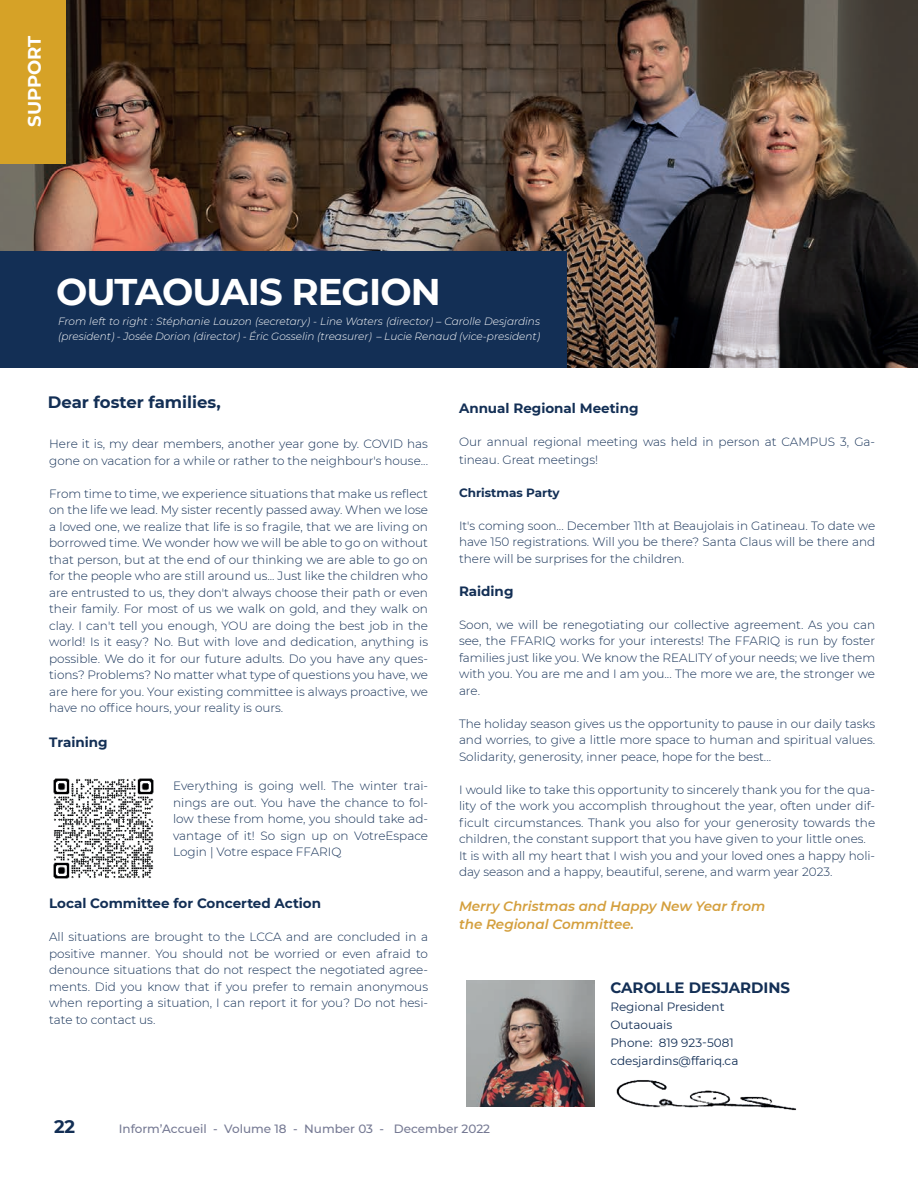
<style>
.page{position:relative;width:918px;height:1188px;background:#fff}
.page>*{position:absolute;margin:0;border:0;box-sizing:border-box;transform-origin:0 0}
.t1{font:700 37.05px "Montserrat";letter-spacing:-.025em;color:#fff}
.t2{font:700 18px "Montserrat";color:#fff}
.t3{font:700 18px "Montserrat";color:#132f55}
.t4{font:700 16.5px "Montserrat";color:#132f55}
.t5{font:700 15px "Montserrat";color:#132f55}
.t6{font:700 13.5px "Montserrat";color:#132f55}
.t7{font:italic 600 13.5px/18px "Montserrat";color:#d49f3d}
.t8{font:300 12px/16.5px "Montserrat";color:#132f55;text-align:justify}
.t9{font:12px/18px "Montserrat";color:#132f55}
.t10{font:500 12px "Montserrat";color:#757993}
.t11{font:700 12px "Montserrat";color:#132f55}
.t12{font:italic 300 10.5px/15px "Montserrat";color:#fff}
</style>
<div class="page">
<img style="left:53px;top:778px;width:101px;height:101px">
<img style="left:0;top:0;width:918px;height:368px">
<div style="left:0;top:251px;width:567px;height:117px;background:#132f55"></div>
<img style="left:467px;top:980px;width:128px;height:127px">
<img style="left:616px;top:1080px;width:181px;height:31px">
<div style="left:0;top:0;width:65px;height:163px;background:#d6a227"></div>
<h2 class="t2" style="left:21px;top:127px;width:93px;rotate:-90deg">SUPPORT</h2>
<h1 class="t1" style="left:56px;top:265px;width:386px">OUTAOUAIS REGION</h1>
<p class="t12" style="left:58px;top:313px;width:484px">From left to right : Stéphanie Lauzon (secretary) - Line Waters (director) – Carolle Desjardins (president) - Josée Dorion (director) - Éric Gosselin (treasurer) – Lucie Renaud (vice-president)</p>
<h3 class="t4" style="left:48px;top:390px;width:174px">Dear foster families,</h3>
<p class="t8" style="left:49px;top:436px;width:380px">Here it is, my dear members, another year gone by. COVID has gone on vacation for a while or rather to the neighbour's house...</p>
<p class="t8" style="left:49px;top:485px;width:380px">From time to time, we experience situations that make us reflect on the life we lead. My sister recently passed away. When we lose a loved one, we realize that life is so fragile, that we are living on borrowed time. We wonder how we will be able to go on without that person, but at the end of our thinking we are able to go on for the people who are still around us... Just like the children who are entrusted to us, they don't always choose their path or even their family. For most of us we walk on gold, and they walk on clay. I can't tell you enough, YOU are doing the best job in the world! Is it easy? No. But with love and dedication, anything is possible. We do it for our future adults. Do you have any ques&shy;tions? Problems? No matter what type of questions you have, we are here for you. Your existing committee is always proactive, we have no office hours, your reality is ours.</p>
<p class="t6" style="left:49px;top:732px;width:60px">Training</p>
<p class="t8" style="left:173px;top:777px;width:256px">Everything is going well. The winter trai&shy;nings are out. You have the chance to fol&shy;low these from home, you should take ad&shy;vantage of it! So sign up on VotreEspace Login | Votre espace FFARIQ</p>
<p class="t6" style="left:49px;top:894px;width:273px">Local Committee for Concerted Action</p>
<p class="t8" style="left:49px;top:928px;width:380px">All situations are brought to the LCCA and are concluded in a positive manner. You should not be worried or even afraid to denounce situations that do not respect the negotiated agree&shy;ments. Did you know that if you prefer to remain anonymous when reporting a situation, I can report it for you? Do not hesi&shy;tate to contact us.</p>
<p class="t6" style="left:459px;top:398px;width:181px">Annual Regional Meeting</p>
<p class="t8" style="left:459px;top:432px;width:418px;line-height:18px">Our annual regional meeting was held in person at CAMPUS 3, Ga&shy;tineau. Great meetings!</p>
<p class="t11" style="left:459px;top:484px;width:102px">Christmas Party</p>
<p class="t8" style="left:459px;top:517px;width:418px">It's coming soon... December 11th at Beaujolais in Gatineau. To date we have 150 registrations. Will you be there? Santa Claus will be there and there will be surprises for the children.</p>
<p class="t6" style="left:459px;top:581px;width:56px">Raiding</p>
<p class="t8" style="left:459px;top:616px;width:418px">Soon, we will be renegotiating our collective agreement. As you can see, the FFARIQ works for your interests! The FFARIQ is run by foster families just like you. We know the REALITY of your needs; we live them with you. You are me and I am you... The more we are, the stronger we are.</p>
<p class="t8" style="left:459px;top:715px;width:418px">The holiday season gives us the opportunity to pause in our daily tasks and worries, to give a little more space to human and spiritual values.<br>Solidarity, generosity, inner peace, hope for the best...</p>
<p class="t8" style="left:459px;top:781px;width:418px;text-align:left">I would like to take this opportunity to sincerely thank you for the qua&shy;lity of the work you accomplish throughout the year, often under dif&shy;ficult circumstances. Thank you also for your generosity towards the children, the constant support that you have given to your little ones.<br>It is with all my heart that I wish you and your loved ones a happy holi&shy;day season and a happy, beautiful, serene, and warm year 2023.</p>
<p class="t7" style="left:459px;top:896px;width:308px">Merry Christmas and Happy New Year from the Regional Committee.</p>
<p class="t5" style="left:610px;top:977px;width:181px">CAROLLE DESJARDINS</p>
<p class="t9" style="left:610px;top:998px;width:130px">Regional President<br>Outaouais<br>Phone: 819 923-5081 cdesjardins@ffariq.ca</p>
<h2 class="t3" style="left:54px;top:1114px;width:23px">22</h2>
<p class="t10" style="left:119px;top:1120px;width:373px">Inform’Accueil - Volume 18 - Number 03 - December 2022</p>
</div>
